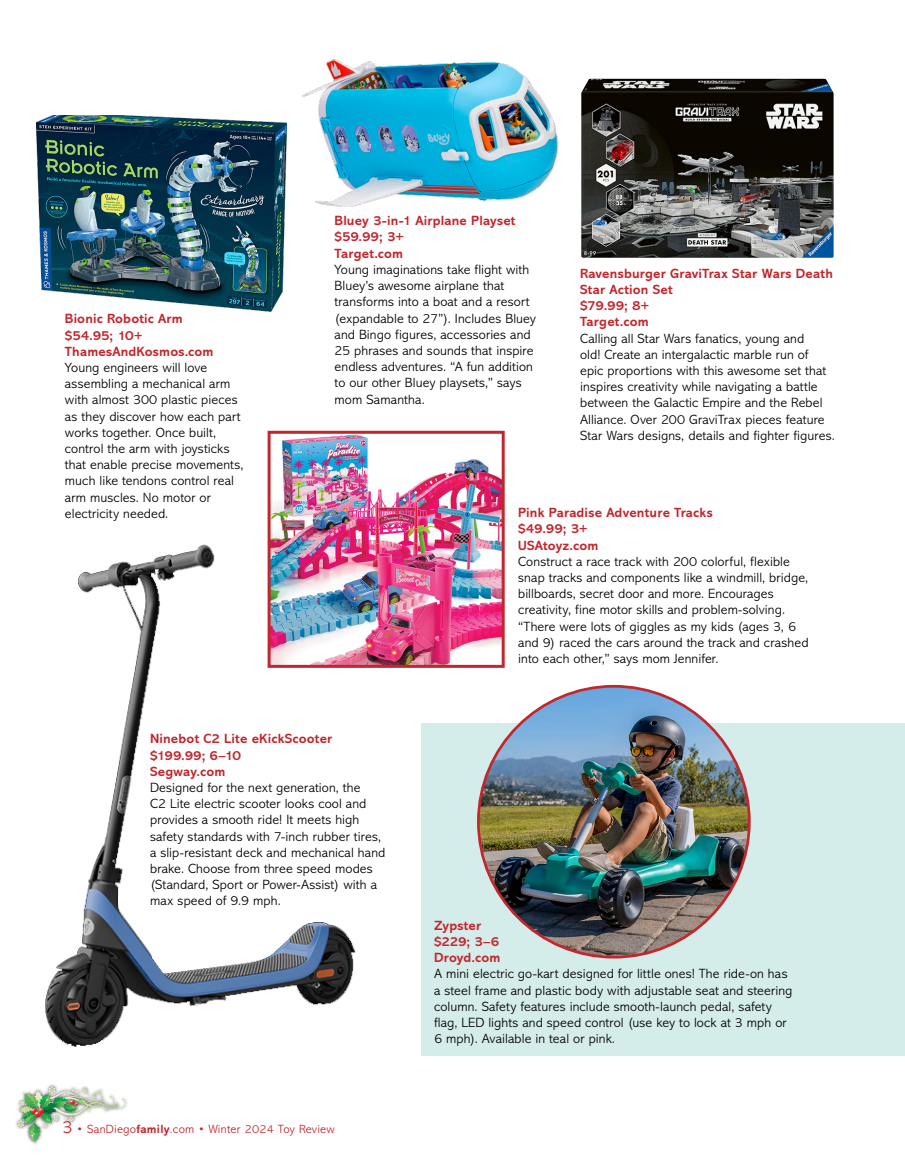
<style>
.page{position:relative;width:905px;height:1175px;background:#fff}
.page>*{position:absolute;margin:0;border:0;box-sizing:border-box;transform-origin:0 0}
.t1{font:300 13.5px/16.2px "Abadi MT Std";letter-spacing:.01em;color:#000}
.t2{font:700 13.5px/16.2px "Abadi MT Std";letter-spacing:.01em;color:#c1272d}
.t3{font:300 12px "Abadi MT Std";letter-spacing:.02em;color:#c1272d}
.s1{font-size:18px}
.s2{font-weight:700}
</style>
<div class="page">
<img style="left:17px;top:1086px;width:108px;height:57px">
<div style="left:421px;top:723px;width:483px;height:332px;background:#d5edea"></div>
<img style="left:45px;top:544px;width:311px;height:503px">
<img style="left:37px;top:116px;width:250px;height:196px">
<img style="left:581px;top:79px;width:252px;height:179px">
<img style="left:271px;top:435px;width:229px;height:229px">
<div style="left:267px;top:431px;width:237px;height:237px;border:3px solid #c1272d"></div>
<img style="left:302px;top:59px;width:257px;height:148px">
<img style="left:478px;top:686px;width:271px;height:271px;border-radius:134px">
<p class="t2" style="left:65px;top:311px;width:150px">Bionic Robotic Arm $54.95; 10+<br>ThamesAndKosmos.com</p>
<p class="t1" style="left:65px;top:359px;width:180px">Young engineers will love assembling a mechanical arm with almost 300 plastic pieces as they discover how each part works together. Once built, control the arm with joysticks that enable precise movements, much like tendons control real arm muscles. No motor or electricity needed.</p>
<p class="t2" style="left:334px;top:213px;width:182px">Bluey 3-in-1 Airplane Playset $59.99; 3+<br>Target.com</p>
<p class="t1" style="left:334px;top:261px;width:203px">Young imaginations take flight with<br>Bluey’s awesome airplane that transforms into a boat and a resort (expandable to 27”). Includes Bluey and Bingo figures, accessories and<br>25 phrases and sounds that inspire endless adventures. “A fun addition to our other Bluey playsets,” says mom Samantha.</p>
<p class="t2" style="left:580px;top:265px;width:254px">Ravensburger GraviTrax Star Wars Death<br>Star Action Set<br>$79.99; 8+<br>Target.com</p>
<p class="t1" style="left:580px;top:330px;width:256px">Calling all Star Wars fanatics, young and<br>old! Create an intergalactic marble run of epic proportions with this awesome set that inspires creativity while navigating a battle between the Galactic Empire and the Rebel Alliance. Over 200 GraviTrax pieces feature Star Wars designs, details and fighter figures.</p>
<p class="t2" style="left:518px;top:504px;width:196px">Pink Paradise Adventure Tracks $49.99; 3+<br>USAtoyz.com</p>
<p class="t1" style="left:518px;top:553px;width:292px">Construct a race track with 200 colorful, flexible snap tracks and components like a windmill, bridge, billboards, secret door and more. Encourages creativity, fine motor skills and problem-solving. “There were lots of giggles as my kids (ages 3, 6 and 9) raced the cars around the track and crashed into each other,” says mom Jennifer.</p>
<p class="t2" style="left:150px;top:731px;width:184px">Ninebot C2 Lite eKickScooter $199.99; 6–10<br>Segway.com</p>
<p class="t1" style="left:150px;top:779px;width:237px">Designed for the next generation, the<br>C2 Lite electric scooter looks cool and provides a smooth ride! It meets high safety standards with 7-inch rubber tires, a slip-resistant deck and mechanical hand brake. Choose from three speed modes (Standard, Sport or Power-Assist) with a max speed of 9.9 mph.</p>
<p class="t3" style="left:62px;top:1122px;width:274px"><span class="s1">3</span> • SanDiego<span class="s2">family</span>.com • Winter 2024 Toy Review</p>
<p class="t2" style="left:434px;top:917px;width:68px">Zypster $229; 3–6<br>Droyd.com</p>
<p class="t1" style="left:434px;top:966px;width:360px">A mini electric go-kart designed for little ones! The ride-on has a steel frame and plastic body with adjustable seat and steering column. Safety features include smooth-launch pedal, safety flag, LED lights and speed control (use key to lock at 3 mph or 6 mph). Available in teal or pink.</p>
</div>
